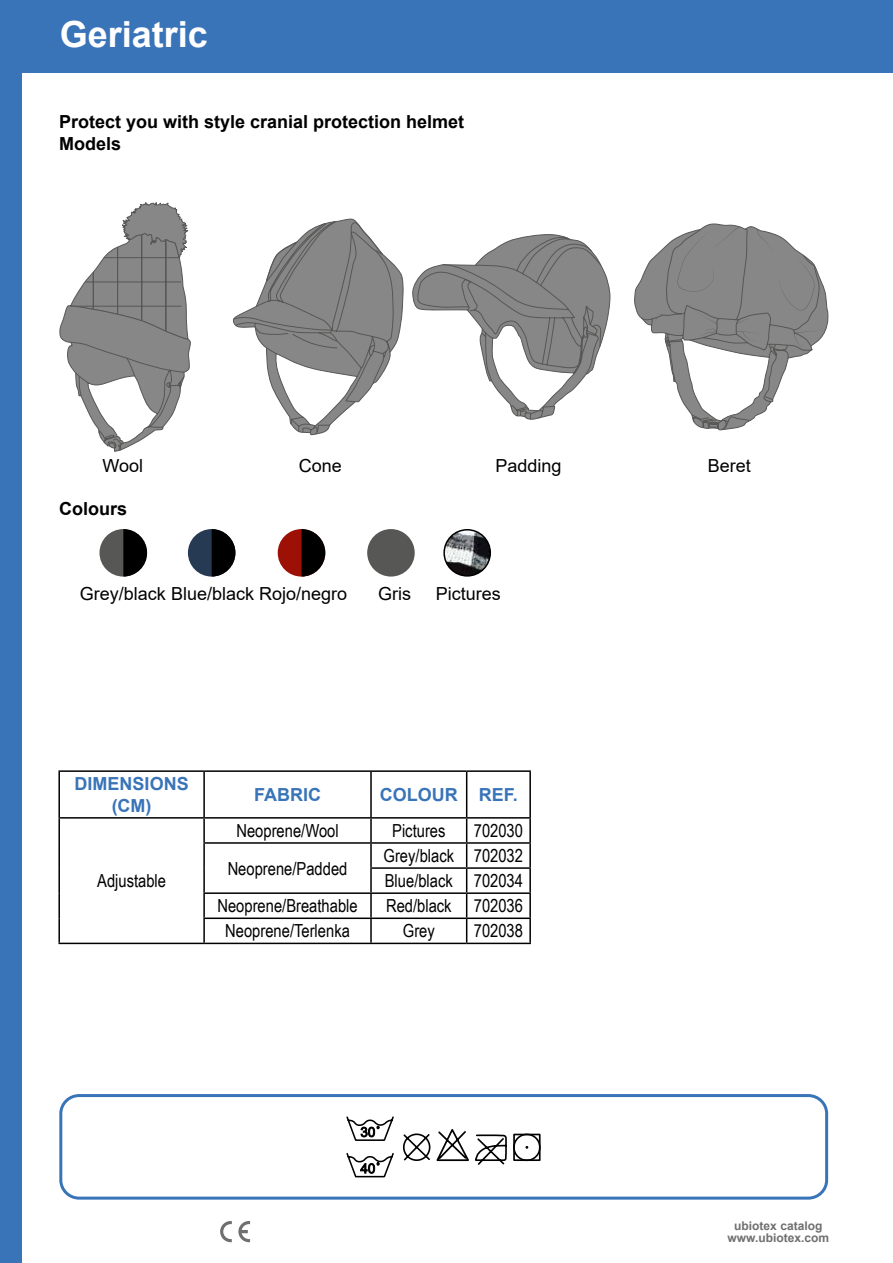
<style>
.page{position:relative;width:893px;height:1263px;background:#fff}
.page>*{position:absolute;margin:0;border:0;box-sizing:border-box;transform-origin:0 0}
.t1{font:700 36px "Arial";color:#fff}
.t2{font:18px/25px "Arial Narrow";color:#000}
.t3{font:18px "Arial";color:#000}
.t4{font:700 18px/21.6px "Arial";color:#000}
.t5{font:700 18px/21.6px "Arial";color:#3974b9;text-align:center}
.t6{font:700 12px/12px "Arial";color:#706f6f;text-align:center}
</style>
<div class="page">
<div style="left:0;top:0;width:893px;height:72px;background:#3974b9"></div>
<svg style="left:220px;top:1221px;width:12px;height:21px"></svg>
<svg style="left:238px;top:1221px;width:12px;height:21px"></svg>
<div style="left:59px;top:1094px;width:769px;height:105px;border:3px solid #3974b9;border-radius:18px"></div>
<div style="left:0;top:0;width:21px;height:1263px;background:#3974b9"></div>
<hr style="left:58px;top:770px;width:146px;height:2px;background:#000">
<hr style="left:58px;top:772px;width:2px;height:45px;background:#000">
<hr style="left:204px;top:770px;width:167px;height:2px;background:#000">
<hr style="left:203px;top:772px;width:2px;height:45px;background:#000">
<hr style="left:371px;top:770px;width:96px;height:2px;background:#000">
<hr style="left:370px;top:772px;width:2px;height:45px;background:#000">
<hr style="left:467px;top:770px;width:64px;height:2px;background:#000">
<hr style="left:466px;top:772px;width:1px;height:45px;background:#000">
<hr style="left:529px;top:772px;width:2px;height:45px;background:#000">
<hr style="left:58px;top:817px;width:146px;height:2px;background:#000">
<hr style="left:58px;top:819px;width:2px;height:24px;background:#000">
<hr style="left:204px;top:817px;width:167px;height:2px;background:#000">
<hr style="left:203px;top:819px;width:2px;height:23px;background:#000">
<hr style="left:371px;top:817px;width:96px;height:2px;background:#000">
<hr style="left:370px;top:819px;width:2px;height:23px;background:#000">
<hr style="left:467px;top:817px;width:64px;height:2px;background:#000">
<hr style="left:529px;top:819px;width:2px;height:23px;background:#000">
<hr style="left:58px;top:843px;width:2px;height:25px;background:#000">
<hr style="left:203px;top:842px;width:168px;height:2px;background:#000">
<hr style="left:203px;top:844px;width:2px;height:24px;background:#000">
<hr style="left:371px;top:842px;width:96px;height:2px;background:#000">
<hr style="left:370px;top:844px;width:2px;height:23px;background:#000">
<hr style="left:467px;top:842px;width:64px;height:2px;background:#000">
<hr style="left:529px;top:844px;width:2px;height:23px;background:#000">
<hr style="left:58px;top:868px;width:2px;height:25px;background:#000">
<hr style="left:203px;top:868px;width:2px;height:24px;background:#000">
<hr style="left:370px;top:867px;width:97px;height:2px;background:#000">
<hr style="left:370px;top:869px;width:2px;height:23px;background:#000">
<hr style="left:467px;top:867px;width:64px;height:2px;background:#000">
<hr style="left:529px;top:869px;width:2px;height:23px;background:#000">
<hr style="left:58px;top:893px;width:2px;height:25px;background:#000">
<hr style="left:203px;top:892px;width:168px;height:2px;background:#000">
<hr style="left:203px;top:894px;width:2px;height:23px;background:#000">
<hr style="left:371px;top:892px;width:96px;height:2px;background:#000">
<hr style="left:370px;top:894px;width:2px;height:23px;background:#000">
<hr style="left:467px;top:892px;width:64px;height:2px;background:#000">
<hr style="left:529px;top:894px;width:2px;height:23px;background:#000">
<hr style="left:58px;top:918px;width:2px;height:25px;background:#000">
<hr style="left:203px;top:917px;width:168px;height:2px;background:#000">
<hr style="left:203px;top:919px;width:2px;height:24px;background:#000">
<hr style="left:371px;top:917px;width:96px;height:2px;background:#000">
<hr style="left:370px;top:919px;width:2px;height:24px;background:#000">
<hr style="left:467px;top:917px;width:64px;height:2px;background:#000">
<svg style="left:466px;top:819px;width:1px;height:124px"></svg>
<hr style="left:529px;top:919px;width:2px;height:24px;background:#000">
<hr style="left:58px;top:943px;width:146px;height:1px;background:#000">
<hr style="left:204px;top:943px;width:167px;height:1px;background:#000">
<hr style="left:371px;top:943px;width:96px;height:1px;background:#000">
<hr style="left:467px;top:943px;width:64px;height:1px;background:#000">
<img style="left:444px;top:530px;width:46px;height:46px;border-radius:23px">
<div style="left:443px;top:529px;width:48px;height:48px;border:2px solid #000;border-radius:50%"></div>
<svg style="left:346px;top:1116px;width:48px;height:25px"></svg>
<svg style="left:346px;top:1153px;width:48px;height:25px"></svg>
<svg style="left:403px;top:1129px;width:104px;height:36px"></svg>
<div style="left:513px;top:1134px;width:28px;height:27px;border:2px solid #000"></div>
<div style="left:513px;top:1133px;width:28px;height:28px;border:2px solid #000;border-radius:50%"></div>
<svg style="left:59px;top:202px;width:132px;height:250px"></svg>
<svg style="left:233px;top:218px;width:171px;height:218px"></svg>
<svg style="left:412px;top:234px;width:199px;height:186px"></svg>
<svg style="left:634px;top:223px;width:195px;height:208px"></svg>
<div style="left:99px;top:529px;width:48px;height:47px;background:#575756;border-radius:50%"></div>
<div style="left:188px;top:529px;width:47px;height:47px;background:#263a54;border-radius:50%"></div>
<svg style="left:123px;top:529px;width:24px;height:47px"></svg>
<svg style="left:212px;top:529px;width:23px;height:47px"></svg>
<div style="left:278px;top:529px;width:47px;height:47px;background:#9c1006;border-radius:50%"></div>
<div style="left:367px;top:529px;width:48px;height:47px;background:#575756;border-radius:50%"></div>
<svg style="left:302px;top:529px;width:23px;height:47px"></svg>
<h1 class="t1" style="left:60px;top:9px;width:150px">Geriatric</h1>
<p class="t4" style="left:59px;top:111px;width:407px">Protect you with style cranial protection helmet<br>Models</p>
<p class="t3" style="left:103px;top:454px;width:42px">Wool</p>
<p class="t3" style="left:299px;top:454px;width:45px">Cone</p>
<p class="t3" style="left:495px;top:454px;width:68px">Padding</p>
<p class="t3" style="left:708px;top:454px;width:45px">Beret</p>
<p class="t4" style="left:59px;top:498px;width:70px">Colours</p>
<p class="t3" style="left:80px;top:582px;width:269px">Grey/black Blue/black Rojo/negro</p>
<p class="t3" style="left:378px;top:582px;width:34px">Gris</p>
<p class="t3" style="left:436px;top:582px;width:67px">Pictures</p>
<p class="t5" style="left:75px;top:773px;width:116px">DIMENSIONS (CM)</p>
<p class="t5" style="left:254px;top:784px;width:68px">FABRIC</p>
<p class="t5" style="left:380px;top:784px;width:140px">COLOUR REF.</p>
<p class="t2" style="left:97px;top:868px;width:70px">Adjustable</p>
<p class="t2" style="left:236px;top:817px;width:104px">Neoprene/Wool</p>
<p class="t2" style="left:392px;top:817px;width:55px">Pictures</p>
<p class="t2" style="left:474px;top:817px;width:51px">702030</p>
<p class="t2" style="left:228px;top:855px;width:121px">Neoprene/Padded</p>
<p class="t2" style="left:384px;top:842px;width:141px">Grey/black 702032<br>Blue/black 702034</p>
<p class="t2" style="left:217px;top:893px;width:142px">Neoprene/Breathable</p>
<p class="t2" style="left:386px;top:893px;width:139px">Red/black 702036</p>
<p class="t2" style="left:225px;top:918px;width:126px">Neoprene/Terlenka</p>
<p class="t2" style="left:403px;top:918px;width:33px">Grey</p>
<p class="t2" style="left:474px;top:918px;width:51px">702038</p>
<p class="t6" style="left:727px;top:1220px;width:103px">ubiotex catalog www.ubiotex.com</p>
</div>
